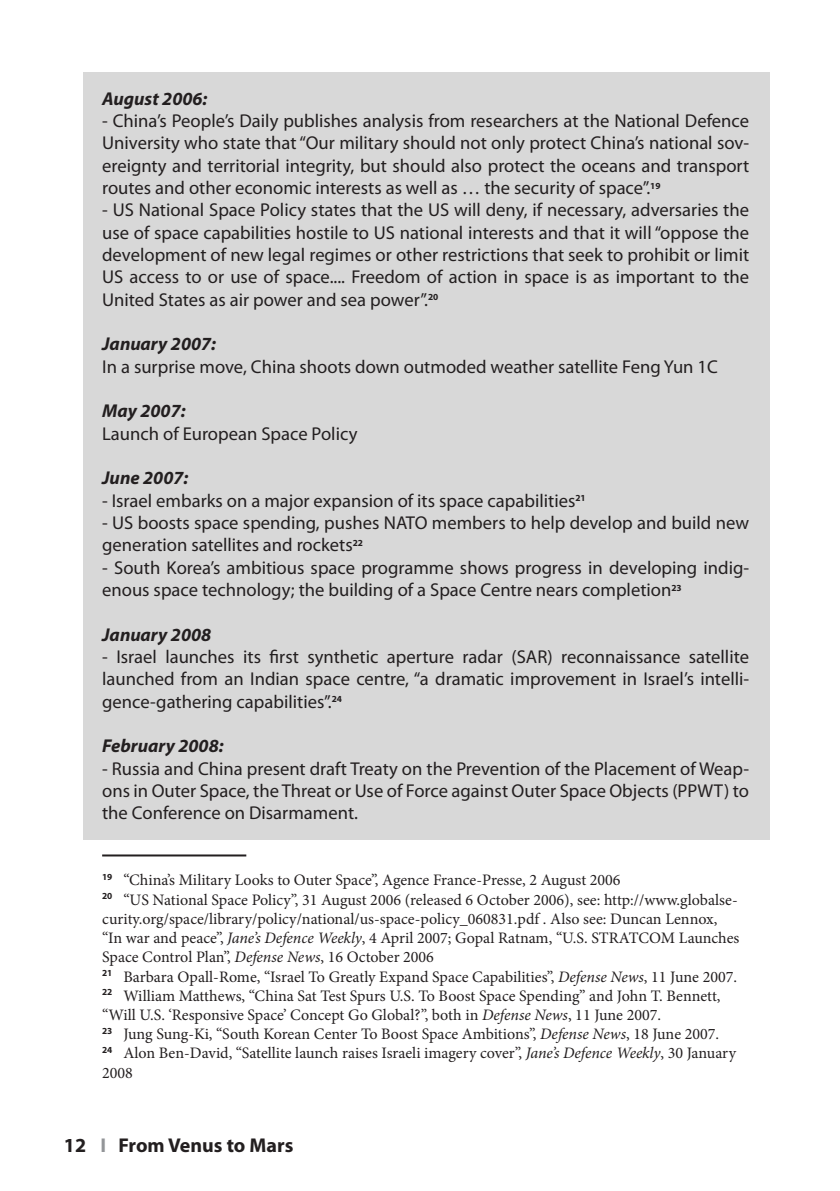
<style>
.page{position:relative;width:840px;height:1191px;background:#fff}
.page>*{position:absolute;margin:0;border:0;box-sizing:border-box;transform-origin:0 0}
.t1{font:700 20px "Myriad Pro";color:#231f20}
.t2{font:18.6px/22.4px "Myriad Pro";color:#231f20;text-align:justify}
.t3{font:italic 700 18.6px "Myriad Pro";color:#231f20}
.t4{font:16px/19.2px "Minion Pro";color:#231f20}
.s1{font-style:italic}
.s2{color:#939598}
</style>
<div class="page">
<div style="left:83px;top:72px;width:686px;height:767px;background:#d8d8d8"></div>
<hr style="left:102px;top:854px;width:144px;height:2px;background:#231f20">
<p class="t3" style="left:102px;top:86px;width:107px">August 2006:</p>
<p class="t2" style="left:102px;top:109px;width:648px">- China’s People’s Daily publishes analysis from researchers at the National Defence University who state that “Our military should not only protect China’s national sov&shy;ereignty and territorial integrity, but should also protect the oceans and transport routes and other economic interests as well as … the security of space”.<sup>19</sup></p>
<p class="t2" style="left:102px;top:199px;width:648px">- US National Space Policy states that the US will deny, if necessary, adversaries the use of space capabilities hostile to US national interests and that it will “oppose the development of new legal regimes or other restrictions that seek to prohibit or limit US access to or use of space.... Freedom of action in space is as important to the United States as air power and sea power”.<sup>20</sup></p>
<p class="t3" style="left:102px;top:332px;width:115px">January 2007:</p>
<p class="t2" style="left:102px;top:355px;width:617px">In a surprise move, China shoots down outmoded weather satellite Feng Yun 1C</p>
<p class="t3" style="left:102px;top:399px;width:85px">May 2007:</p>
<p class="t2" style="left:102px;top:422px;width:257px">Launch of European Space Policy</p>
<p class="t3" style="left:102px;top:466px;width:88px">June 2007:</p>
<p class="t2" style="left:102px;top:489px;width:485px">- Israel embarks on a major expansion of its space capabilities<sup>21</sup></p>
<p class="t2" style="left:102px;top:511px;width:648px">- US boosts space spending, pushes NATO members to help develop and build new generation satellites and rockets<sup>22</sup></p>
<p class="t2" style="left:102px;top:556px;width:648px">- South Korea’s ambitious space programme shows progress in developing indig&shy;enous space technology; the building of a Space Centre nears completion<sup>23</sup></p>
<p class="t3" style="left:102px;top:622px;width:110px">January 2008</p>
<p class="t2" style="left:102px;top:645px;width:648px">- Israel launches its first synthetic aperture radar (SAR) reconnaissance satellite launched from an Indian space centre, “a dramatic improvement in Israel’s intelli&shy;gence-gathering capabilities”.<sup>24</sup></p>
<p class="t3" style="left:102px;top:734px;width:123px">February 2008:</p>
<p class="t2" style="left:102px;top:757px;width:648px">- Russia and China present draft Treaty on the Prevention of the Placement of Weap&shy;ons in Outer Space, the Threat or Use of Force against Outer Space Objects (PPWT) to the Conference on Disarmament.</p>
<p class="t4" style="left:102px;top:871px;width:638px"><sup>19</sup> “China’s Military Looks to Outer Space”, Agence France-Presse, 2 August 2006<br><sup>20</sup> “US National Space Policy”, 31 August 2006 (released 6 October 2006), see: http://www.globalse&shy;curity.org/space/library/policy/national/us-space-policy_060831.pdf . Also see: Duncan Lennox, “In war and peace”, <span class="s1">Jane’s Defence Weekly</span>, 4 April 2007; Gopal Ratnam, “U.S. STRATCOM Launches Space Control Plan”, <span class="s1">Defense News</span>, 16 October 2006<br><sup>21</sup> Barbara Opall-Rome, “Israel To Greatly Expand Space Capabilities”, <span class="s1">Defense News</span>, 11 June 2007.<br><sup>22</sup> William Matthews, “China Sat Test Spurs U.S. To Boost Space Spending” and John T. Bennett, “Will U.S. ‘Responsive Space’ Concept Go Global?”, both in <span class="s1">Defense News</span>, 11 June 2007.<br><sup>23</sup> Jung Sung-Ki, “South Korean Center To Boost Space Ambitions”, <span class="s1">Defense News</span>, 18 June 2007.<br><sup>24</sup> Alon Ben-David, “Satellite launch raises Israeli imagery cover”, <span class="s1">Jane’s Defence Weekly</span>, 30 January 2008</p>
<p class="t1" style="left:64px;top:1132px;width:231px">12 <span class="s2">I</span> From Venus to Mars</p>
</div>
